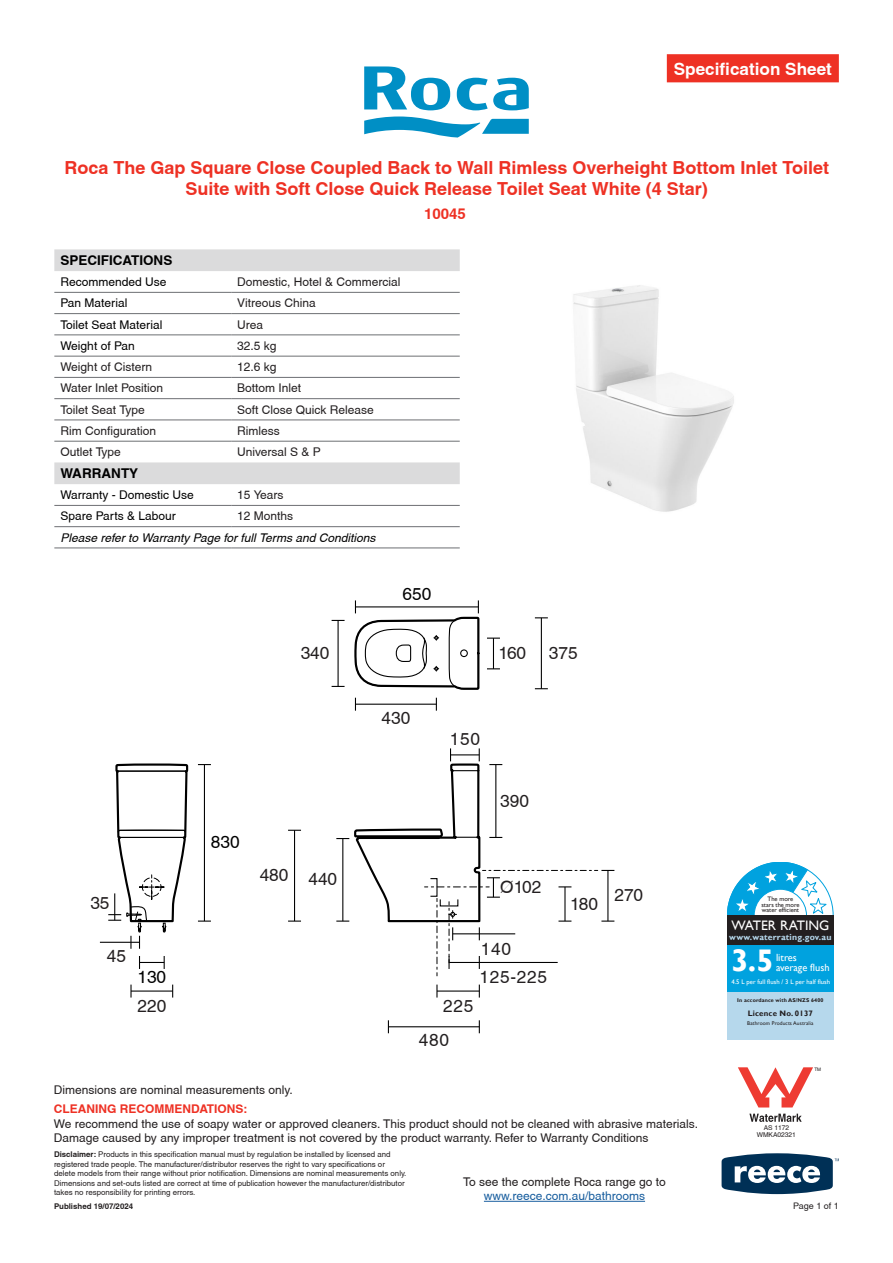
<style>
.page{position:relative;width:893px;height:1263px;background:#fff}
.page>*{position:absolute;margin:0;border:0;box-sizing:border-box;transform-origin:0 0}
.t1{font:700 31.2px "Gill Sans";color:#fff}
.t2{font:700 18px/21.6px "Helvetica";color:#ee3124;text-align:center}
.t3{font:17.25px "Helvetica";color:#231f20}
.t4{font:17.25px "Helvetica";color:#000}
.t5{font:700 17.1px "Helvetica";color:#fff}
.t6{font:700 15px "Helvetica";color:#ee3124}
.t7{font:13.8px "Gill Sans";letter-spacing:-.01em;color:#fff}
.t8{font:700 13.5px "Helvetica";color:#000}
.t9{font:12px/14.4px "Helvetica";color:#231f20}
.t10{font:12px "Helvetica";color:#000}
.t11{font:italic 12px "Helvetica";color:#000}
.t12{font:12px "Helvetica";color:#175d9e}
.t13{font:700 12px "Helvetica";color:#ee3124}
.t14{font:10.35px/10.4px "Gill Sans";color:#fff}
.t15{font:9px "Helvetica";color:#231f20}
.t16{font:700 8.7px "Gill Sans";letter-spacing:.02em;color:#b6d8ec}
.t17{font:700 7.95px "Gill Sans";letter-spacing:.02em;color:#231f20}
.t18{font:7.8px/9.4px "Helvetica";color:#231f20}
.t19{font:700 7.8px "Helvetica";color:#231f20}
.t20{font:6.6px "Gill Sans";color:#fff}
.t21{font:6.6px "Helvetica";color:#231f20}
.t22{font:6.45px/5.4px "Gill Sans";letter-spacing:-.01em;color:#231f20;text-align:center}
.t23{font:700 5.4px "Gill Sans";letter-spacing:.02em;color:#231f20}
.t24{font:5.4px "Gill Sans";letter-spacing:.02em;color:#231f20}
.t25{font:4.65px "Helvetica";color:#231f20}
.s1{font-weight:700}
</style>
<div class="page">
<svg style="left:722px;top:1153px;width:117px;height:41px"></svg>
<div style="left:667px;top:54px;width:172px;height:28px;background:#ee3124"></div>
<svg style="left:130px;top:984px;width:2px;height:13px"></svg>
<svg style="left:172px;top:984px;width:1px;height:13px"></svg>
<hr style="left:131px;top:990px;width:42px;height:1px;background:#000">
<svg style="left:139px;top:956px;width:26px;height:13px"></svg>
<hr style="left:100px;top:942px;width:40px;height:1px;background:#000">
<svg style="left:198px;top:920px;width:13px;height:2px"></svg>
<svg style="left:198px;top:764px;width:13px;height:1px"></svg>
<hr style="left:204px;top:764px;width:1px;height:157px;background:#000">
<svg style="left:388px;top:1020px;width:1px;height:13px"></svg>
<svg style="left:479px;top:1020px;width:1px;height:13px"></svg>
<hr style="left:388px;top:1026px;width:91px;height:1px;background:#000">
<svg style="left:436px;top:984px;width:1px;height:13px"></svg>
<svg style="left:479px;top:984px;width:1px;height:13px"></svg>
<hr style="left:437px;top:990px;width:42px;height:1px;background:#000">
<svg style="left:288px;top:830px;width:13px;height:1px"></svg>
<svg style="left:288px;top:920px;width:13px;height:2px"></svg>
<hr style="left:294px;top:830px;width:1px;height:91px;background:#000">
<svg style="left:332px;top:600px;width:282px;height:376px"></svg>
<hr style="left:357px;top:836px;width:83px;height:1px;background:#000">
<svg style="left:108px;top:763px;width:81px;height:186px"></svg>
<hr style="left:484px;top:1201px;width:161px;height:1px;background:#175d9e">
<img style="left:573px;top:285px;width:161px;height:227px">
<svg style="left:364px;top:66px;width:86px;height:44px"></svg>
<svg style="left:364px;top:116px;width:165px;height:22px"></svg>
<svg style="left:457px;top:78px;width:72px;height:32px"></svg>
<svg style="left:54px;top:249px;width:406px;height:235px"></svg>
<hr style="left:54px;top:292px;width:177px;height:1px;background:#6d6f73">
<hr style="left:231px;top:292px;width:229px;height:1px;background:#6d6f73">
<hr style="left:54px;top:313px;width:177px;height:1px;background:#6d6f73">
<hr style="left:231px;top:313px;width:229px;height:1px;background:#6d6f73">
<hr style="left:54px;top:335px;width:177px;height:1px;background:#6d6f73">
<hr style="left:231px;top:335px;width:229px;height:1px;background:#6d6f73">
<hr style="left:54px;top:356px;width:177px;height:1px;background:#6d6f73">
<hr style="left:231px;top:356px;width:229px;height:1px;background:#6d6f73">
<hr style="left:54px;top:377px;width:177px;height:1px;background:#6d6f73">
<hr style="left:231px;top:377px;width:229px;height:1px;background:#6d6f73">
<hr style="left:54px;top:398px;width:177px;height:1px;background:#6d6f73">
<hr style="left:231px;top:398px;width:229px;height:1px;background:#6d6f73">
<hr style="left:54px;top:420px;width:177px;height:1px;background:#6d6f73">
<hr style="left:231px;top:420px;width:229px;height:1px;background:#6d6f73">
<hr style="left:54px;top:441px;width:177px;height:1px;background:#6d6f73">
<hr style="left:231px;top:441px;width:229px;height:1px;background:#6d6f73">
<hr style="left:54px;top:505px;width:177px;height:1px;background:#6d6f73">
<hr style="left:231px;top:505px;width:229px;height:1px;background:#6d6f73">
<hr style="left:54px;top:526px;width:177px;height:1px;background:#6d6f73">
<hr style="left:231px;top:526px;width:229px;height:1px;background:#6d6f73">
<hr style="left:54px;top:548px;width:177px;height:1px;background:#6d6f73">
<hr style="left:231px;top:548px;width:229px;height:1px;background:#6d6f73">
<svg style="left:738px;top:1067px;width:75px;height:40px"></svg>
<svg style="left:749px;top:1114px;width:53px;height:8px"></svg>
<div style="left:727px;top:945px;width:106px;height:47px;background:#00a2df"></div>
<div style="left:727px;top:992px;width:106px;height:47px;background:#b6d8ec"></div>
<div style="left:727px;top:915px;width:106px;height:30px;background:#231f20"></div>
<svg style="left:727px;top:862px;width:106px;height:53px"></svg>
<h3 class="t5" style="left:674px;top:59px;width:160px">Specification Sheet</h3>
<h2 class="t2" style="left:64px;top:156px;width:766px">Roca The Gap Square Close Coupled Back to Wall Rimless Overheight Bottom Inlet Toilet<br>Suite with Soft Close Quick Release Toilet Seat White (4 Star)</h2>
<p class="t8" style="left:60px;top:252px;width:114px">SPECIFICATIONS</p>
<p class="t10" style="left:60px;top:275px;width:108px">Recommended Use</p>
<p class="t9" style="left:237px;top:275px;width:165px">Domestic, Hotel &amp; Commercial</p>
<p class="t10" style="left:60px;top:296px;width:69px">Pan Material</p>
<p class="t9" style="left:237px;top:296px;width:80px">Vitreous China</p>
<p class="t10" style="left:60px;top:317px;width:104px">Toilet Seat Material</p>
<p class="t9" style="left:237px;top:317px;width:28px">Urea</p>
<p class="t10" style="left:60px;top:339px;width:76px">Weight of Pan</p>
<p class="t9" style="left:237px;top:338px;width:41px">32.5 kg</p>
<p class="t9" style="left:60px;top:360px;width:93px">Weight of Cistern</p>
<p class="t9" style="left:237px;top:360px;width:41px">12.6 kg</p>
<p class="t9" style="left:60px;top:381px;width:104px">Water Inlet Position</p>
<p class="t9" style="left:237px;top:381px;width:66px">Bottom Inlet</p>
<p class="t9" style="left:60px;top:402px;width:86px">Toilet Seat Type</p>
<p class="t9" style="left:237px;top:402px;width:138px">Soft Close Quick Release</p>
<p class="t9" style="left:60px;top:423px;width:97px">Rim Configuration</p>
<p class="t9" style="left:237px;top:423px;width:44px">Rimless</p>
<p class="t9" style="left:60px;top:445px;width:62px">Outlet Type</p>
<p class="t9" style="left:237px;top:445px;width:85px">Universal S &amp; P</p>
<p class="t8" style="left:60px;top:465px;width:79px">WARRANTY</p>
<p class="t10" style="left:60px;top:488px;width:135px">Warranty - Domestic Use</p>
<p class="t9" style="left:237px;top:488px;width:48px">15 Years</p>
<p class="t10" style="left:60px;top:509px;width:117px">Spare Parts &amp; Labour</p>
<p class="t9" style="left:237px;top:509px;width:58px">12 Months</p>
<p class="t11" style="left:60px;top:530px;width:317px">Please refer to Warranty Page for full Terms and Conditions</p>
<p class="t6" style="left:424px;top:205px;width:43px">10045</p>
<h3 class="t4" style="left:402px;top:584px;width:30px">650</h3>
<h3 class="t3" style="left:301px;top:643px;width:30px">340</h3>
<h3 class="t3" style="left:549px;top:643px;width:30px">375</h3>
<h3 class="t3" style="left:498px;top:643px;width:29px">160</h3>
<h3 class="t3" style="left:90px;top:893px;width:21px">35</h3>
<h3 class="t3" style="left:107px;top:946px;width:21px">45</h3>
<h3 class="t4" style="left:137px;top:967px;width:30px">130</h3>
<h3 class="t3" style="left:137px;top:996px;width:30px">220</h3>
<h3 class="t4" style="left:211px;top:832px;width:30px">830</h3>
<h3 class="t3" style="left:260px;top:867px;width:79px">480 440</h3>
<p class="t9" style="left:54px;top:1083px;width:240px">Dimensions are nominal measurements only.</p>
<h3 class="t3" style="left:381px;top:708px;width:30px">430</h3>
<h3 class="t3" style="left:450px;top:729px;width:32px">150</h3>
<h3 class="t3" style="left:500px;top:790px;width:30px">390</h3>
<h3 class="t3" style="left:500px;top:877px;width:43px">Ø102</h3>
<h3 class="t3" style="left:443px;top:996px;width:32px">225</h3>
<h3 class="t3" style="left:419px;top:1030px;width:32px">480</h3>
<h3 class="t3" style="left:481px;top:939px;width:32px">140</h3>
<h3 class="t3" style="left:479px;top:967px;width:69px">125-225</h3>
<h3 class="t3" style="left:570px;top:893px;width:29px">180</h3>
<h3 class="t3" style="left:614px;top:885px;width:30px">270</h3>
<p class="t13" style="left:54px;top:1102px;width:195px">CLEANING RECOMMENDATIONS:</p>
<p class="t9" style="left:54px;top:1116px;width:646px">We recommend the use of soapy water or approved cleaners. This product should not be cleaned with abrasive materials.<br>Damage caused by any improper treatment is not covered by the product warranty. Refer to Warranty Conditions</p>
<p class="t18" style="left:54px;top:1150px;width:354px"><span class="s1">Disclaimer:</span> Products in this specification manual must by regulation be installed by licensed and registered trade people. The manufacturer/distributor reserves the right to vary specifications or delete models from their range without prior notification. Dimensions are nominal measurements only.<br>Dimensions and set-outs listed are correct at time of publication however the manufacturer/distributor takes no responsibility for printing errors.</p>
<p class="t19" style="left:54px;top:1201px;width:81px">Published 19/07/2024</p>
<p class="t9" style="left:463px;top:1174px;width:204px">To see the complete Roca range go to</p>
<p class="t12" style="left:484px;top:1189px;width:163px">www.reece.com.au/bathrooms</p>
<p class="t22" style="left:761px;top:897px;width:40px">The more stars the more water efficient</p>
<p class="t7" style="left:731px;top:917px;width:99px">WATER RATING</p>
<p class="t16" style="left:729px;top:931px;width:104px">www.waterrating.gov.au</p>
<h1 class="t1" style="left:731px;top:942px;width:44px">3.5</h1>
<p class="t14" style="left:776px;top:952px;width:55px">litres average flush</p>
<p class="t20" style="left:731px;top:978px;width:100px">4.5 L per full flush / 3 L per half flush</p>
<p class="t23" style="left:737px;top:997px;width:88px">In accordance with AS/NZS 6400</p>
<p class="t17" style="left:748px;top:1008px;width:67px">Licence No. 0137</p>
<p class="t24" style="left:747px;top:1020px;width:68px">Bathroom Products Australia</p>
<p class="t25" style="left:814px;top:1066px;width:8px">TM</p>
<p class="t21" style="left:764px;top:1124px;width:27px">AS 1172</p>
<p class="t21" style="left:757px;top:1131px;width:41px">WMKA02321</p>
<p class="t15" style="left:793px;top:1200px;width:47px">Page 1 of 1</p>
</div>
